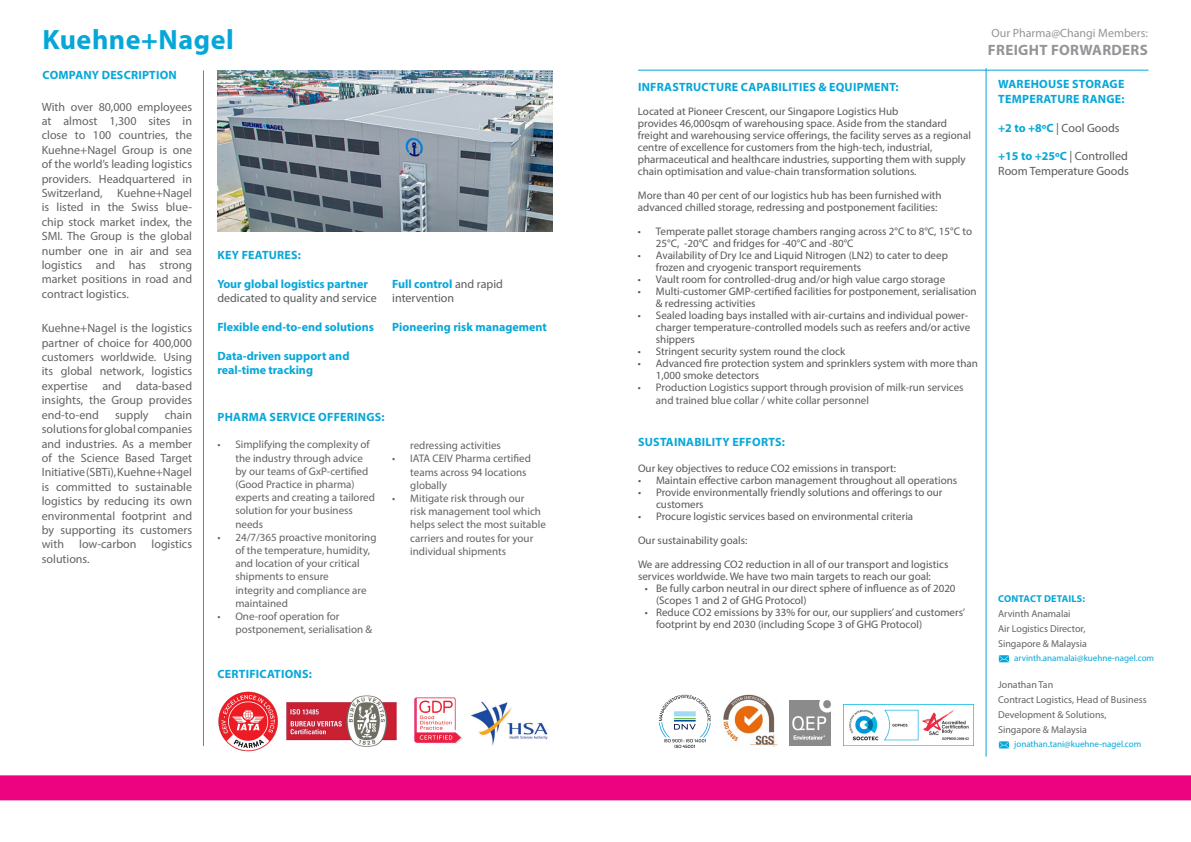
<style>
.page{position:relative;width:1191px;height:842px;background:#fff}
.page>*{position:absolute;margin:0;border:0;box-sizing:border-box;transform-origin:0 0}
.t1{font:700 28px "Myriad Pro";letter-spacing:.02em;color:#06a7d8}
.t2{font:700 15px "Myriad Pro";letter-spacing:.02em;color:#939598}
.t3{font:12px/14.4px "Myriad Pro";color:#636366;text-align:justify}
.t4{font:700 12px/14.4px "Myriad Pro";letter-spacing:.02em;color:#06a7d8}
.t5{font:700 12px "Myriad Pro";color:#06a7d8}
.t6{font:12px/14.4px "Myriad Pro";color:#5b5c5e}
.t7{font:12px/14.4px "Myriad Pro";color:#5a5b5c}
.t8{font:12px "Myriad Pro";color:#939598}
.t9{font:11px/12px "Myriad Pro";color:#57585a}
.t10{font:11px/13.2px "Myriad Pro";color:#636366}
.t11{font:11px/13.2px "Myriad Pro";color:#5b5e5f}
.t12{font:10px/15px "Myriad Pro";color:#636366}
.t13{font:700 10px "Myriad Pro";letter-spacing:.02em;color:#06a7d8}
.t14{font:9px "Myriad Pro";color:#06a7d8}
.s1{font-weight:700;color:#06a7d8}
</style>
<div class="page">
<div style="left:0;top:775px;width:1191px;height:25px;background:#ed0280"></div>
<img style="left:217px;top:70px;width:336px;height:161px">
<hr style="left:203px;top:70px;width:1px;height:676px;background:#06a7d8">
<svg style="left:998px;top:655px;width:11px;height:7px"></svg>
<svg style="left:998px;top:741px;width:11px;height:7px"></svg>
<img style="left:789px;top:700px;width:41px;height:46px">
<img style="left:844px;top:704px;width:129px;height:42px">
<hr style="left:985px;top:68px;width:1px;height:689px;background:#06a7d8">
<img style="left:287px;top:695px;width:110px;height:52px">
<hr style="left:638px;top:70px;width:510px;height:1px;background:#06a7d8">
<img style="left:218px;top:691px;width:60px;height:61px">
<img style="left:414px;top:697px;width:49px;height:47px">
<img style="left:471px;top:701px;width:77px;height:45px">
<img style="left:658px;top:694px;width:53px;height:54px">
<img style="left:723px;top:694px;width:55px;height:53px">
<p class="t1" style="left:43px;top:21px;width:193px">Kuehne+Nagel</p>
<p class="t4" style="left:43px;top:68px;width:136px">COMPANY DESCRIPTION</p>
<p class="t3" style="left:42px;top:99px;width:152px">With over 80,000 employees at almost 1,300 sites in close to 100 countries, the Kuehne+Nagel Group is one of the world’s leading logistics providers. Headquartered in Switzerland, Kuehne+Nagel is listed in the Swiss blue&shy;chip stock market index, the SMI. The Group is the global number one in air and sea logistics and has strong market positions in road and contract logistics.</p>
<p class="t3" style="left:42px;top:321px;width:152px">Kuehne+Nagel is the logistics partner of choice for 400,000 customers worldwide. Using its global network, logistics expertise and data-based insights, the Group provides end-to-end</p>
<p class="t3" style="left:42px;top:407px;width:152px;text-indent:123px">chain solutions for global companies and industries. As a member of the Science Based Target Initiative (SBTi), Kuehne+Nagel is committed to sustainable logistics by reducing its own environmental footprint and by supporting its customers with</p>
<p class="t3" style="left:115px;top:407px;width:35px">supply</p>
<p class="t3" style="left:79px;top:537px;width:59px">low-carbon</p>
<p class="t3" style="left:152px;top:537px;width:42px">logistics</p>
<p class="t3" style="left:42px;top:551px;width:49px">solutions.</p>
<p class="t4" style="left:217px;top:247px;width:85px">KEY FEATURES:</p>
<p class="t6" style="left:217px;top:276px;width:161px"><span class="s1">Your global logistics partner </span>dedicated to quality and service</p>
<p class="t5" style="left:217px;top:319px;width:158px">Flexible end-to-end solutions</p>
<p class="t5" style="left:217px;top:348px;width:134px">Data-driven support and</p>
<p class="t5" style="left:217px;top:362px;width:97px">real-time tracking</p>
<p class="t6" style="left:392px;top:276px;width:112px"><span class="s1">Full control</span> and rapid intervention</p>
<p class="t5" style="left:392px;top:319px;width:156px">Pioneering risk management</p>
<p class="t4" style="left:217px;top:409px;width:169px">PHARMA SERVICE OFFERINGS:</p>
<p class="t10" style="left:235px;top:438px;width:141px;text-indent:-18px">• Simplifying the complexity of the industry through advice by our teams of GxP-certified (Good Practice in pharma) experts and creating a tailored solution for your business needs</p>
<p class="t10" style="left:235px;top:530px;width:143px;text-indent:-18px">• 24/7/365 proactive monitoring of the temperature, humidity, and location of your critical shipments to ensure<br>integrity and compliance are maintained</p>
<p class="t10" style="left:235px;top:609px;width:138px;text-indent:-18px">• One-roof operation for postponement, serialisation &amp;</p>
<p class="t10" style="left:410px;top:439px;width:92px">redressing activities</p>
<p class="t10" style="left:410px;top:452px;width:122px;text-indent:-18px">• IATA CEIV Pharma certified teams across 94 locations globally</p>
<p class="t10" style="left:410px;top:491px;width:137px;text-indent:-18px">• Mitigate risk through our<br>risk management tool which helps select the most suitable carriers and routes for your individual shipments</p>
<p class="t4" style="left:217px;top:666px;width:96px">CERTIFICATIONS:</p>
<p class="t4" style="left:638px;top:80px;width:262px">INFRASTRUCTURE CAPABILITIES &amp; EQUIPMENT:</p>
<p class="t9" style="left:638px;top:105px;width:262px">Located at Pioneer Crescent, our Singapore Logistics Hub</p>
<p class="t9" style="left:638px;top:117px;width:334px">provides 46,000sqm of warehousing space. Aside from the standard freight and warehousing service offerings, the facility serves as a regional centre of excellence for customers from the high-tech, industrial, pharmaceutical and healthcare industries, supporting them with supply chain optimisation and value-chain transformation solutions.</p>
<p class="t9" style="left:638px;top:189px;width:305px">More than 40 per cent of our logistics hub has been furnished with advanced chilled storage, redressing and postponement facilities:</p>
<p class="t9" style="left:656px;top:225px;width:317px;text-indent:-18px">• Temperate pallet storage chambers ranging across 2°C to 8°C, 15°C to<br>25°C, -20°C and fridges for -40°C and -80°C</p>
<p class="t9" style="left:656px;top:249px;width:293px;text-indent:-18px">• Availability of Dry Ice and Liquid Nitrogen (LN2) to cater to deep frozen and cryogenic transport requirements</p>
<p class="t9" style="left:638px;top:273px;width:309px">• Vault room for controlled-drug and/or high value cargo storage</p>
<p class="t9" style="left:656px;top:285px;width:322px;text-indent:-18px">• Multi-customer GMP-certified facilities for postponement, serialisation &amp; redressing activities</p>
<p class="t9" style="left:656px;top:309px;width:316px;text-indent:-18px">• Sealed loading bays installed with air-curtains and individual power&shy;charger temperature-controlled models such as reefers and/or active shippers</p>
<p class="t9" style="left:638px;top:345px;width:209px">• Stringent security system round the clock</p>
<p class="t9" style="left:656px;top:357px;width:323px;text-indent:-18px">• Advanced fire protection system and sprinklers system with more than<br>1,000 smoke detectors</p>
<p class="t11" style="left:656px;top:381px;width:309px;text-indent:-18px">• Production Logistics support through provision of milk-run services and trained blue collar / white collar personnel</p>
<p class="t4" style="left:638px;top:434px;width:148px">SUSTAINABILITY EFFORTS:</p>
<p class="t9" style="left:638px;top:463px;width:259px">Our key objectives to reduce CO2 emissions in transport:</p>
<p class="t9" style="left:638px;top:475px;width:321px">• Maintain effective carbon management throughout all operations</p>
<p class="t9" style="left:656px;top:487px;width:288px;text-indent:-18px">• Provide environmentally friendly solutions and offerings to our customers</p>
<p class="t9" style="left:638px;top:511px;width:277px">• Procure logistic services based on environmental criteria</p>
<p class="t9" style="left:638px;top:535px;width:111px">Our sustainability goals:</p>
<p class="t9" style="left:638px;top:559px;width:312px">We are addressing CO2 reduction in all of our transport and logistics services worldwide. We have two main targets to reach our goal:</p>
<p class="t9" style="left:656px;top:583px;width:301px;text-indent:-11px">• Be fully carbon neutral in our direct sphere of influence as of 2020 (Scopes 1 and 2 of GHG Protocol)</p>
<p class="t9" style="left:656px;top:607px;width:311px;text-indent:-11px">• Reduce CO2 emissions by 33% for our, our suppliers’ and customers’ footprint by end 2030 (including Scope 3 of GHG Protocol)</p>
<p class="t8" style="left:991px;top:26px;width:158px">Our Pharma@Changi Members:</p>
<p class="t2" style="left:988px;top:41px;width:161px">FREIGHT FORWARDERS</p>
<p class="t4" style="left:998px;top:77px;width:128px">WAREHOUSE STORAGE<br>TEMPERATURE RANGE:</p>
<p class="t7" style="left:998px;top:120px;width:123px"><span class="s1">+2 to +8ºC</span> | Cool Goods</p>
<p class="t7" style="left:998px;top:149px;width:132px"><span class="s1">+15 to +25ºC</span> | Controlled<br>Room Temperature Goods</p>
<p class="t13" style="left:998px;top:592px;width:88px">CONTACT DETAILS:</p>
<p class="t12" style="left:998px;top:606px;width:74px">Arvinth Anamalai</p>
<p class="t12" style="left:998px;top:621px;width:89px">Air Logistics Director,</p>
<p class="t12" style="left:998px;top:636px;width:90px">Singapore &amp; Malaysia</p>
<p class="t12" style="left:998px;top:677px;width:57px">Jonathan Tan</p>
<p class="t12" style="left:998px;top:692px;width:150px">Contract Logistics, Head of Business<br>Development &amp; Solutions,</p>
<p class="t12" style="left:998px;top:722px;width:90px">Singapore &amp; Malaysia</p>
<p class="t14" style="left:1014px;top:652px;width:141px">arvinth.anamalai@kuehne-nagel.com</p>
<p class="t14" style="left:1014px;top:738px;width:129px">jonathan.tani@kuehne-nagel.com</p>
</div>
